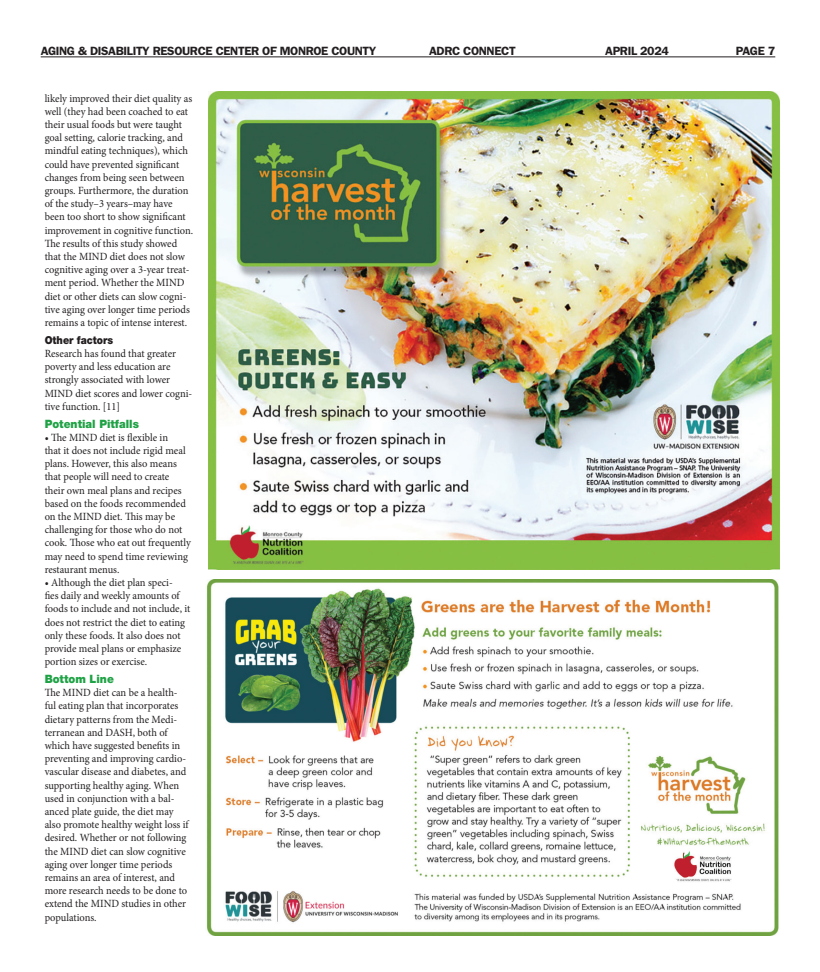
<style>
.page{position:relative;width:820px;height:972px;background:#fff}
.page>*{position:absolute;margin:0;border:0;box-sizing:border-box;transform-origin:0 0}
.t1{font:600 12px "ITC Franklin Gothic Std";letter-spacing:-.03em;color:#231f20}
.t2{font:900 11.5px "Helvetica Neue LT Std";color:#1fa245;scale:.95 1}
.t3{font:11px/13.2px "Minion Pro";color:#231f20;scale:.95 1}
.t4{font:900 11px "Helvetica Neue LT Std";color:#231f20;scale:.9 1}
</style>
<div class="page">
<hr style="left:41px;top:56px;width:734px;height:1px;background:#231f20">
<img style="left:206px;top:580px;width:573px;height:356px">
<img style="left:209px;top:92px;width:570px;height:478px">
<p class="t1" style="left:41px;top:44px;width:337px">AGING &amp; DISABILITY RESOURCE CENTER OF MONROE COUNTY</p>
<p class="t1" style="left:429px;top:44px;width:88px">ADRC CONNECT</p>
<p class="t1" style="left:605px;top:44px;width:65px">APRIL 2024</p>
<p class="t1" style="left:735px;top:44px;width:41px">PAGE 7</p>
<p class="t3" style="left:45px;top:92px;width:158px">likely improved their diet quality as well (they had been coached to eat their usual foods but were taught goal setting, calorie tracking, and mindful eating techniques), which could have prevented significant changes from being seen between groups. Furthermore, the duration of the study–3 years–may have been too short to show significant improvement in cognitive function.<br>The results of this study showed that the MIND diet does not slow cognitive aging over a 3-year treat&shy;ment period. Whether the MIND diet or other diets can slow cogni&shy;tive aging over longer time periods remains a topic of intense interest.</p>
<p class="t4" style="left:45px;top:333px;width:78px">Other factors</p>
<p class="t3" style="left:45px;top:347px;width:157px">Research has found that greater poverty and less education are strongly associated with lower<br>MIND diet scores and lower cogni&shy;tive function. [11]</p>
<p class="t2" style="left:45px;top:417px;width:101px">Potential Pitfalls</p>
<p class="t3" style="left:45px;top:431px;width:155px">• The MIND diet is flexible in<br>that it does not include rigid meal plans. However, this also means that people will need to create their own meal plans and recipes based on the foods recommended on the MIND diet. This may be challenging for those who do not cook. Those who eat out frequently may need to spend time reviewing restaurant menus.</p>
<p class="t3" style="left:45px;top:576px;width:155px">• Although the diet plan speci-<br>fies daily and weekly amounts of foods to include and not include, it does not restrict the diet to eating only these foods. It also does not provide meal plans or emphasize portion sizes or exercise.</p>
<p class="t2" style="left:45px;top:672px;width:74px">Bottom Line</p>
<p class="t3" style="left:45px;top:686px;width:153px">The MIND diet can be a health&shy;ful eating plan that incorporates dietary patterns from the Medi&shy;terranean and DASH, both of which have suggested benefits in preventing and improving cardio&shy;vascular disease and diabetes, and supporting healthy aging. When used in conjunction with a bal&shy;anced plate guide, the diet may also promote healthy weight loss if desired. Whether or not following the MIND diet can slow cognitive aging over longer time periods remains an area of interest, and more research needs to be done to extend the MIND studies in other populations.</p>
</div>
